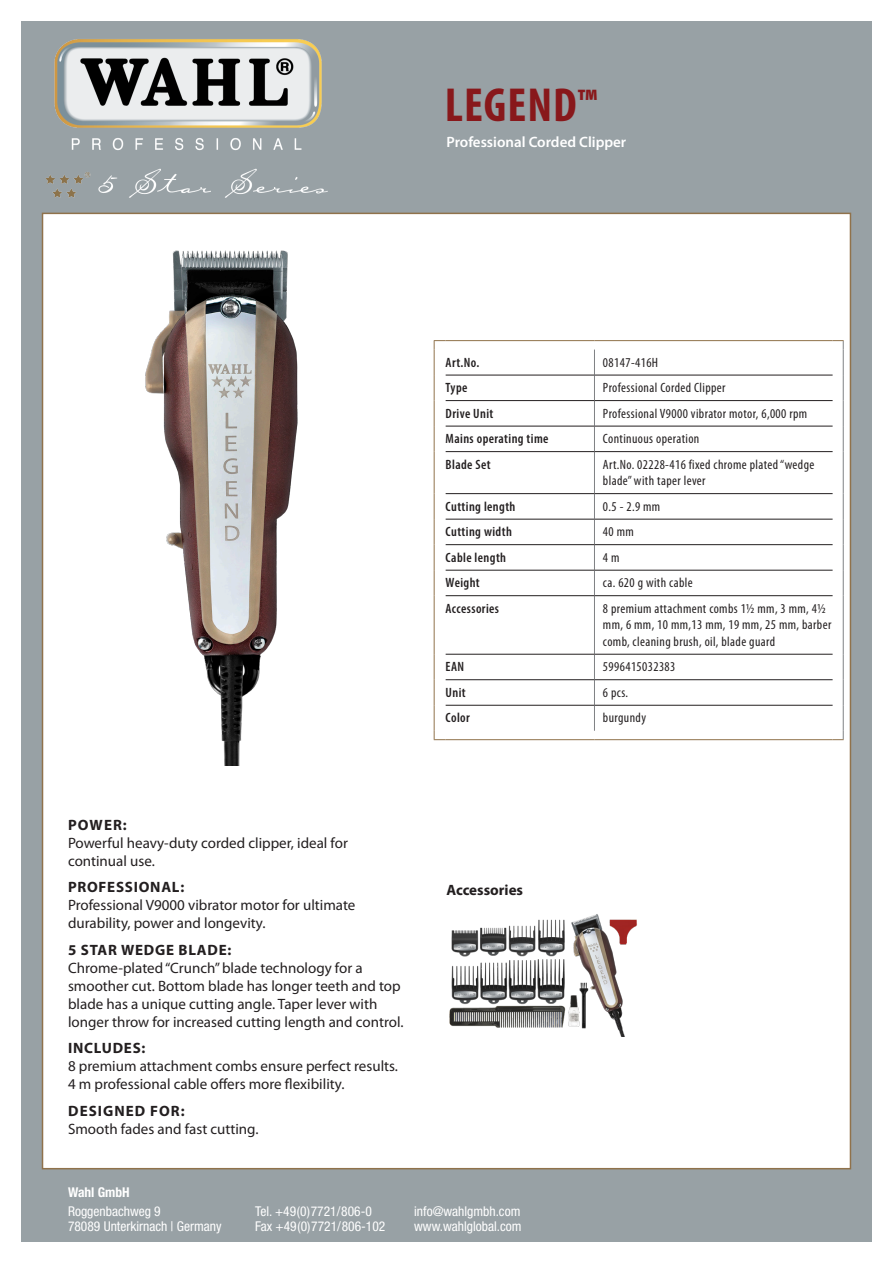
<style>
.page{position:relative;width:893px;height:1263px;background:#fff}
.page>*{position:absolute;margin:0;border:0;box-sizing:border-box;transform-origin:0 0}
.Head_32_bold_cond{font:700 condensed 48px "Myriad Pro";letter-spacing:.02em;color:#88181b}
.copy_10_12{font:15px/18px "Myriad Pro";color:#231f20}
.bold_10_12{font:700 15px "Myriad Pro";letter-spacing:.05em;color:#231f20}
.t1{font:600 15px "Myriad Pro";color:#fff}
.bold_10_12-2{font:700 15px "Myriad Pro";letter-spacing:.07em;color:#231f20}
._10_pt_gemischt{font:700 15px "Myriad Pro";color:#231f20}
.tabelle_einsprachig{font:condensed 13.5px/16.5px "Myriad Pro";letter-spacing:.03em;color:#231f20}
.copy_9_11{font:condensed 13.5px "Helvetica Neue LT Std";color:#fff}
.tabelle_einsprachig-2{font:600 condensed 13.5px "Myriad Pro";letter-spacing:.03em;color:#231f20}
.copy_9_11-2{font:700 condensed 13.5px "Helvetica Neue LT Std";color:#fff}
.s1{font-size:37.5px}
</style>
<div class="page">
<div style="left:21px;top:21px;width:851px;height:1221px;background:#98a1a5"></div>
<div style="left:42px;top:213px;width:809px;height:956px;background:#fff;border:2px solid #90724b"></div>
<img style="left:145px;top:325px;width:153px;height:440px">
<img style="left:449px;top:914px;width:188px;height:123px">
<img style="left:41px;top:39px;width:347px;height:286px">
<hr style="left:434px;top:452px;width:1px;height:42px;background:#90724b">
<svg style="left:434px;top:494px;width:1px;height:102px"></svg>
<hr style="left:434px;top:596px;width:1px;height:58px;background:#90724b">
<svg style="left:594px;top:350px;width:1px;height:101px"></svg>
<hr style="left:594px;top:452px;width:1px;height:41px;background:#808285">
<svg style="left:594px;top:494px;width:1px;height:101px"></svg>
<hr style="left:594px;top:596px;width:1px;height:58px;background:#808285">
<svg style="left:594px;top:655px;width:1px;height:76px"></svg>
<hr style="left:843px;top:452px;width:1px;height:42px;background:#808285">
<svg style="left:843px;top:494px;width:1px;height:102px"></svg>
<hr style="left:843px;top:596px;width:1px;height:58px;background:#808285">
<hr style="left:446px;top:375px;width:148px;height:1px;background:#231f20">
<hr style="left:594px;top:375px;width:239px;height:1px;background:#231f20">
<hr style="left:446px;top:400px;width:148px;height:1px;background:#231f20">
<hr style="left:594px;top:400px;width:239px;height:1px;background:#231f20">
<hr style="left:446px;top:426px;width:148px;height:1px;background:#231f20">
<hr style="left:594px;top:426px;width:239px;height:1px;background:#231f20">
<hr style="left:446px;top:451px;width:148px;height:1px;background:#231f20">
<hr style="left:594px;top:451px;width:239px;height:1px;background:#231f20">
<hr style="left:446px;top:493px;width:148px;height:1px;background:#231f20">
<hr style="left:594px;top:493px;width:239px;height:1px;background:#231f20">
<hr style="left:446px;top:519px;width:148px;height:1px;background:#231f20">
<hr style="left:594px;top:519px;width:239px;height:1px;background:#231f20">
<hr style="left:446px;top:544px;width:148px;height:1px;background:#231f20">
<hr style="left:594px;top:544px;width:239px;height:1px;background:#231f20">
<hr style="left:446px;top:570px;width:148px;height:1px;background:#231f20">
<hr style="left:594px;top:570px;width:239px;height:1px;background:#231f20">
<hr style="left:446px;top:595px;width:148px;height:1px;background:#231f20">
<hr style="left:594px;top:595px;width:239px;height:1px;background:#231f20">
<hr style="left:446px;top:654px;width:148px;height:1px;background:#231f20">
<hr style="left:594px;top:654px;width:239px;height:1px;background:#231f20">
<hr style="left:446px;top:679px;width:148px;height:1px;background:#231f20">
<hr style="left:594px;top:679px;width:239px;height:1px;background:#231f20">
<hr style="left:446px;top:705px;width:148px;height:1px;background:#231f20">
<hr style="left:594px;top:705px;width:239px;height:1px;background:#231f20">
<svg style="left:434px;top:654px;width:12px;height:86px"></svg>
<hr style="left:446px;top:739px;width:148px;height:1px;background:#90724b">
<hr style="left:594px;top:739px;width:239px;height:1px;background:#90724b">
<svg style="left:833px;top:654px;width:11px;height:86px"></svg>
<svg style="left:434px;top:340px;width:12px;height:112px"></svg>
<hr style="left:446px;top:340px;width:148px;height:1px;background:#90724b">
<hr style="left:594px;top:340px;width:239px;height:1px;background:#90724b">
<svg style="left:833px;top:340px;width:11px;height:112px"></svg>
<p class="Head_32_bold_cond" style="left:445px;top:75px;width:154px">LEGEND<span class="s1">™</span></p>
<p class="t1" style="left:446px;top:133px;width:181px">Professional Corded Clipper</p>
<p class="tabelle_einsprachig-2" style="left:446px;top:354px;width:35px">Art.No.</p>
<p class="tabelle_einsprachig" style="left:603px;top:354px;width:57px">08147-416H</p>
<p class="tabelle_einsprachig-2" style="left:446px;top:379px;width:23px">Type</p>
<p class="tabelle_einsprachig" style="left:603px;top:379px;width:124px">Professional Corded Clipper</p>
<p class="tabelle_einsprachig-2" style="left:446px;top:405px;width:49px">Drive Unit</p>
<p class="tabelle_einsprachig" style="left:603px;top:405px;width:206px">Professional V9000 vibrator motor, 6,000 rpm</p>
<p class="tabelle_einsprachig-2" style="left:446px;top:430px;width:104px">Mains operating time</p>
<p class="tabelle_einsprachig" style="left:603px;top:430px;width:98px">Continuous operation</p>
<p class="tabelle_einsprachig-2" style="left:446px;top:456px;width:47px">Blade Set</p>
<p class="tabelle_einsprachig" style="left:603px;top:456px;width:213px">Art.No. 02228-416 fixed chrome plated “wedge blade” with taper lever</p>
<p class="tabelle_einsprachig-2" style="left:446px;top:498px;width:71px">Cutting length</p>
<p class="tabelle_einsprachig" style="left:603px;top:498px;width:59px">0.5 - 2.9 mm</p>
<p class="tabelle_einsprachig-2" style="left:446px;top:523px;width:68px">Cutting width</p>
<p class="tabelle_einsprachig" style="left:603px;top:523px;width:32px">40 mm</p>
<p class="tabelle_einsprachig-2" style="left:446px;top:549px;width:62px">Cable length</p>
<p class="tabelle_einsprachig" style="left:603px;top:549px;width:18px">4 m</p>
<p class="tabelle_einsprachig-2" style="left:446px;top:574px;width:36px">Weight</p>
<p class="tabelle_einsprachig" style="left:603px;top:574px;width:91px">ca. 620 g with cable</p>
<p class="tabelle_einsprachig-2" style="left:446px;top:600px;width:55px">Accessories</p>
<p class="tabelle_einsprachig" style="left:603px;top:600px;width:230px">8 premium attachment combs 1½ mm, 3 mm, 4½ mm, 6 mm, 10 mm,13 mm, 19 mm, 25 mm, barber comb, cleaning brush, oil, blade guard</p>
<p class="tabelle_einsprachig-2" style="left:446px;top:658px;width:20px">EAN</p>
<p class="tabelle_einsprachig" style="left:603px;top:658px;width:74px">5996415032383</p>
<p class="tabelle_einsprachig-2" style="left:446px;top:684px;width:22px">Unit</p>
<p class="tabelle_einsprachig" style="left:603px;top:684px;width:27px">6 pcs.</p>
<p class="tabelle_einsprachig-2" style="left:446px;top:709px;width:26px">Color</p>
<p class="tabelle_einsprachig" style="left:603px;top:709px;width:45px">burgundy</p>
<p class="bold_10_12" style="left:68px;top:815px;width:60px">POWER:</p>
<p class="copy_10_12" style="left:68px;top:833px;width:281px">Powerful heavy-duty corded clipper, ideal for continual use.</p>
<p class="bold_10_12" style="left:68px;top:877px;width:118px">PROFESSIONAL:</p>
<p class="copy_10_12" style="left:68px;top:896px;width:289px">Professional V9000 vibrator motor for ultimate durability, power and longevity.</p>
<p class="bold_10_12" style="left:68px;top:940px;width:165px">5 STAR WEDGE BLADE:</p>
<p class="copy_10_12" style="left:68px;top:958px;width:337px">Chrome-plated “Crunch” blade technology for a smoother cut. Bottom blade has longer teeth and top blade has a unique cutting angle. Taper lever with longer throw for increased cutting length and control.</p>
<p class="bold_10_12" style="left:68px;top:1038px;width:79px">INCLUDES:</p>
<p class="copy_10_12" style="left:68px;top:1057px;width:332px">8 premium attachment combs ensure perfect results.<br>4 m professional cable offers more flexibility.</p>
<p class="bold_10_12-2" style="left:68px;top:1101px;width:118px">DESIGNED FOR:</p>
<p class="copy_10_12" style="left:68px;top:1119px;width:192px">Smooth fades and fast cutting.</p>
<p class="_10_pt_gemischt" style="left:446px;top:880px;width:78px">Accessories</p>
<p class="copy_9_11-2" style="left:68px;top:1184px;width:63px">Wahl GmbH</p>
<p class="copy_9_11" style="left:68px;top:1203px;width:94px">Roggenbachweg 9</p>
<p class="copy_9_11" style="left:68px;top:1218px;width:155px">78089 Unterkirnach | Germany</p>
<p class="copy_9_11" style="left:255px;top:1203px;width:118px">Tel. +49(0)7721/806-0</p>
<p class="copy_9_11" style="left:255px;top:1218px;width:132px">Fax +49(0)7721/806-102</p>
<p class="copy_9_11" style="left:414px;top:1203px;width:108px">info@wahlgmbh.com</p>
<p class="copy_9_11" style="left:414px;top:1218px;width:109px">www.wahlglobal.com</p>
</div>
